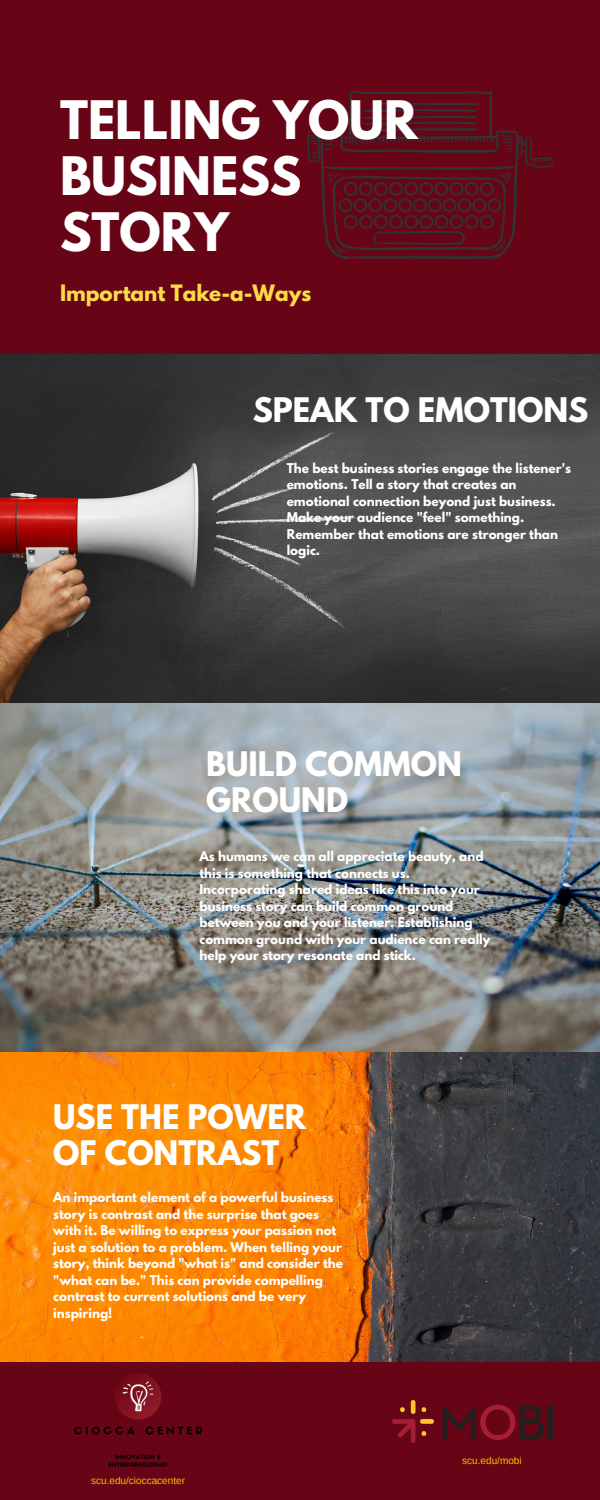
<style>
.page{position:relative;width:600px;height:1500px;background:#fff}
.page>*{position:absolute;margin:0;border:0;box-sizing:border-box;transform-origin:0 0}
.t1{font:700 47px/56.2px "League Spartan";color:#fff}
.t2{font:700 30px/36px "League Spartan";color:#fff}
.t3{font:700 20px "League Spartan";color:#fdda49}
.t4{font:700 12px/16.5px "League Spartan";color:#fff}
.t5{font:10px "Arimo";color:#ffba00}
</style>
<div class="page">
<img style="left:0;top:354px;width:600px;height:1008px">
<div style="left:0;top:0;width:600px;height:354px;background:#670516"></div>
<div style="left:0;top:1362px;width:600px;height:138px;background:#670516"></div>
<img style="left:31px;top:1314px;width:215px;height:153px">
<img style="left:392px;top:1400px;width:161px;height:43px">
<svg style="left:308px;top:91px;width:245px;height:168px"></svg>
<svg style="left:345px;top:102px;width:149px;height:43px"></svg>
<svg style="left:309px;top:134px;width:29px;height:25px"></svg>
<svg style="left:500px;top:135px;width:26px;height:17px"></svg>
<svg style="left:535px;top:158px;width:15px;height:4px"></svg>
<svg style="left:328px;top:172px;width:183px;height:81px"></svg>
<h1 class="t1" style="left:60px;top:98px;width:359px">TELLING YOUR<br>BUSINESS<br>STORY</h1>
<h3 class="t3" style="left:60px;top:283px;width:253px">Important Take-a-Ways</h3>
<h2 class="t2" style="left:253px;top:396px;width:337px">SPEAK TO EMOTIONS</h2>
<p class="t4" style="left:287px;top:461px;width:286px">The best business stories engage the listener's emotions. Tell a story that creates an emotional connection beyond just business.<br>Make your audience "feel" something.<br>Remember that emotions are stronger than logic.</p>
<h2 class="t2" style="left:206px;top:750px;width:257px">BUILD COMMON<br>GROUND</h2>
<p class="t4" style="left:200px;top:850px;width:292px">As humans we can all appreciate beauty, and this is something that connects us.<br>Incorporating shared ideas like this into your business story can build common ground between you and your listener. Establishing common ground with your audience can really help your story resonate and stick.</p>
<h2 class="t2" style="left:53px;top:1102px;width:255px">USE THE POWER<br>OF CONTRAST</h2>
<p class="t4" style="left:53px;top:1191px;width:291px">An important element of a powerful business story is contrast and the surprise that goes with it. Be willing to express your passion not just a solution to a problem. When telling your story, think beyond "what is" and consider the "what can be." This can provide compelling contrast to current solutions and be very inspiring!</p>
<p class="t5" style="left:91px;top:1475px;width:95px">scu.edu/cioccacenter</p>
<p class="t5" style="left:462px;top:1455px;width:61px">scu.edu/mobi</p>
</div>
